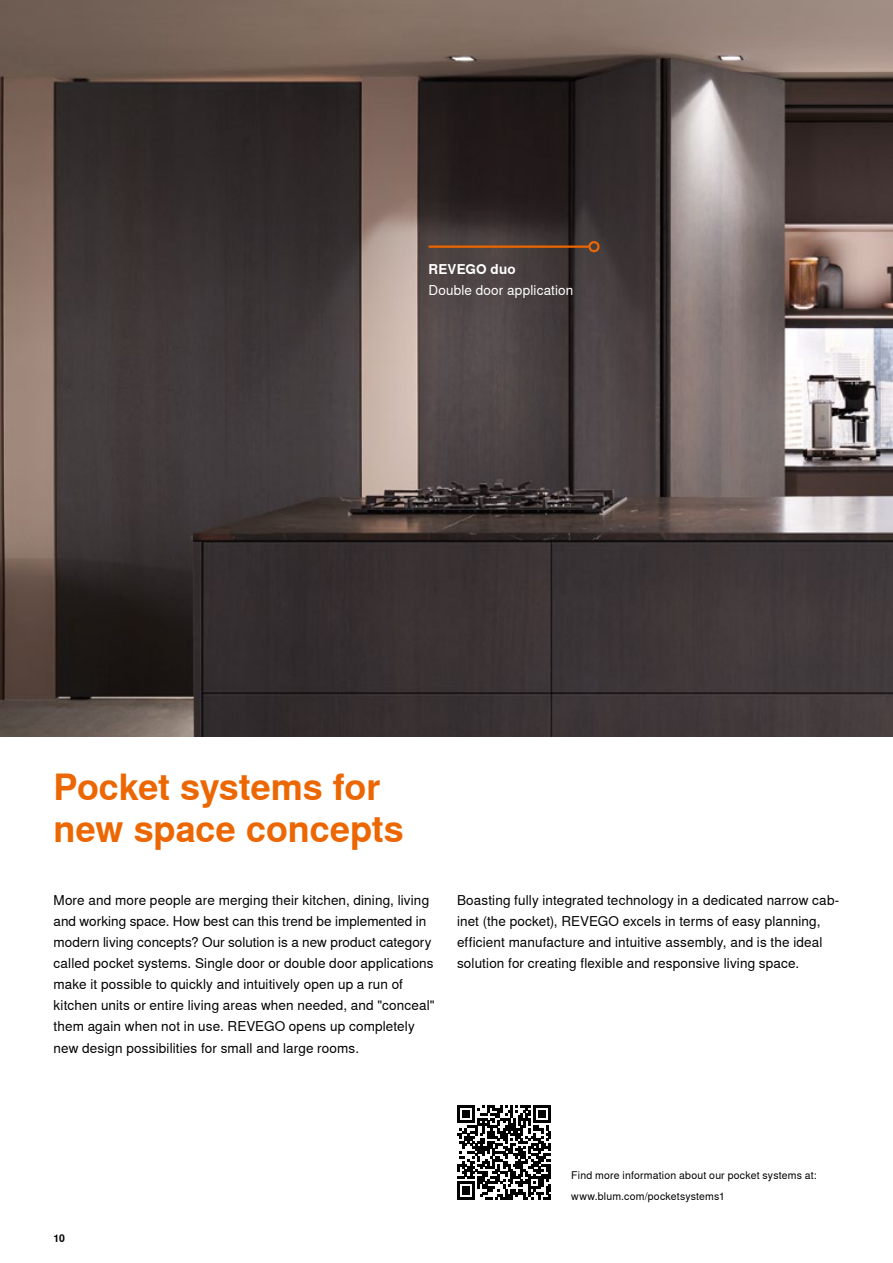
<style>
.page{position:relative;width:893px;height:1263px;background:#fff}
.page>*{position:absolute;margin:0;border:0;box-sizing:border-box;transform-origin:0 0}
._24_Head_A4_White_Bold{font:700 36px/42.2px "Nimbus Sans Global";letter-spacing:-.005em;color:#ec6602}
._09_Copy_Black_Regular{font:13.5px/21px "Nimbus Sans Global";letter-spacing:.01em;color:#000}
._09_Copy_White_Regular{font:13.5px "Nimbus Sans Global";letter-spacing:.01em;color:#fff}
._09_Copy_White_Bold{font:700 13.5px "Nimbus Sans Global";letter-spacing:.01em;color:#fff}
._07_QR-Code_White_Regular{font:10.5px "Nimbus Sans Global";letter-spacing:.015em;color:#000}
.t1{font:700 10.5px "Nimbus Sans Global";color:#000}
</style>
<div class="page">
<img style="left:0;top:0;width:893px;height:737px">
<svg style="left:457px;top:1105px;width:94px;height:94px"></svg>
<hr style="left:429px;top:246px;width:160px;height:2px;background:#ec6602">
<div style="left:588px;top:241px;width:12px;height:11px;border:2px solid #ec6602;border-radius:50%"></div>
<p class="_09_Copy_White_Bold" style="left:429px;top:261px;width:89px">REVEGO duo</p>
<p class="_09_Copy_White_Regular" style="left:429px;top:282px;width:146px">Double door application</p>
<p class="_24_Head_A4_White_Bold" style="left:54px;top:766px;width:352px">Pocket systems for new space concepts</p>
<p class="_09_Copy_Black_Regular" style="left:54px;top:890px;width:383px">More and more people are merging their kitchen, dining, living and working space. How best can this trend be implemented in modern living concepts? Our solution is a new product category called pocket systems. Single door or double door applications make it possible to quickly and intuitively open up a run of kitchen units or entire living areas when needed, and "conceal" them again when not in use. REVEGO opens up completely new design possibilities for small and large rooms.</p>
<p class="_09_Copy_Black_Regular" style="left:457px;top:890px;width:384px">Boasting fully integrated technology in a dedicated narrow cab&shy;inet (the pocket), REVEGO excels in terms of easy planning, efficient manufacture and intuitive assembly, and is the ideal solution for creating flexible and responsive living space.</p>
<p class="t1" style="left:54px;top:1232px;width:13px">10</p>
<p class="_07_QR-Code_White_Regular" style="left:571px;top:1169px;width:247px">Find more information about our pocket systems at:</p>
<p class="_07_QR-Code_White_Regular" style="left:571px;top:1190px;width:155px">www.blum.com/pocketsystems1</p>
</div>
